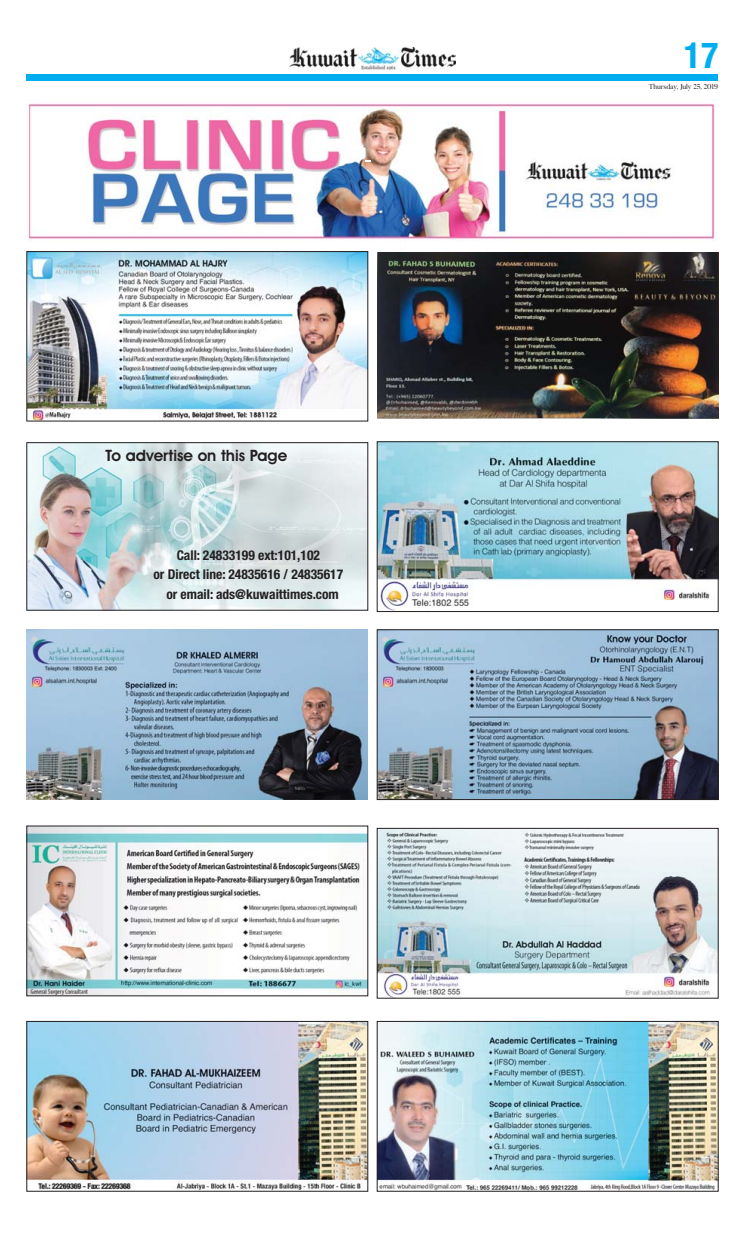
<style>
.page{position:relative;width:745px;height:1234px;background:#fff}
.page>*{position:absolute;margin:0;border:0;box-sizing:border-box;transform-origin:0 0}
.t1{font:700 condensed 36px "Helvetica Neue";color:#00aeef}
.t2{font:600 15.75px "Avant Garde IT Cby BT";color:#231f20}
.t3{font:700 condensed 13.5px "Helvetica Neue";color:#231f20}
.t4{font:7.12px "Butler";color:#231f20}
</style>
<div class="page">
<div style="left:27px;top:74px;width:691px;height:7px;background:#00aeef"></div>
<img style="left:289px;top:47px;width:166px;height:23px">
<img style="left:27px;top:99px;width:691px;height:142px">
<img style="left:29px;top:827px;width:337px;height:166px">
<img style="left:379px;top:1022px;width:337px;height:167px">
<div style="left:377px;top:1020px;width:341px;height:171px;border:1px solid #231f20"></div>
<img style="left:27px;top:629px;width:341px;height:170px">
<img style="left:379px;top:631px;width:337px;height:166px">
<div style="left:377px;top:629px;width:341px;height:170px;border:1px solid #231f20"></div>
<img style="left:379px;top:830px;width:337px;height:166px">
<div style="left:377px;top:828px;width:341px;height:170px;border:1px solid #231f20"></div>
<img style="left:379px;top:443px;width:337px;height:166px">
<div style="left:377px;top:441px;width:341px;height:170px;border:1px solid #231f20"></div>
<img style="left:29px;top:1022px;width:337px;height:167px">
<div style="left:27px;top:1020px;width:341px;height:171px;border:1px solid #231f20"></div>
<img style="left:29px;top:253px;width:337px;height:166px">
<div style="left:27px;top:251px;width:341px;height:170px;border:1px solid #231f20"></div>
<img style="left:377px;top:253px;width:341px;height:165px">
<img style="left:29px;top:444px;width:337px;height:164px">
<div style="left:27px;top:442px;width:341px;height:168px;border:1px solid #231f20"></div>
<svg style="left:364px;top:160px;width:6px;height:2px"></svg>
<p class="t2" style="left:106px;top:450px;width:183px">To advertise on this Page</p>
<p class="t3" style="left:177px;top:547px;width:145px">Call: 24833199 ext:101,102</p>
<p class="t3" style="left:153px;top:566px;width:191px">or Direct line: 24835616 / 24835617</p>
<p class="t3" style="left:166px;top:586px;width:174px">or email: ads@kuwaittimes.com</p>
<h1 class="t1" style="left:683px;top:35px;width:36px">17</h1>
<p class="t4" style="left:648px;top:82px;width:70px">Thursday, July 25, 2019</p>
</div>
